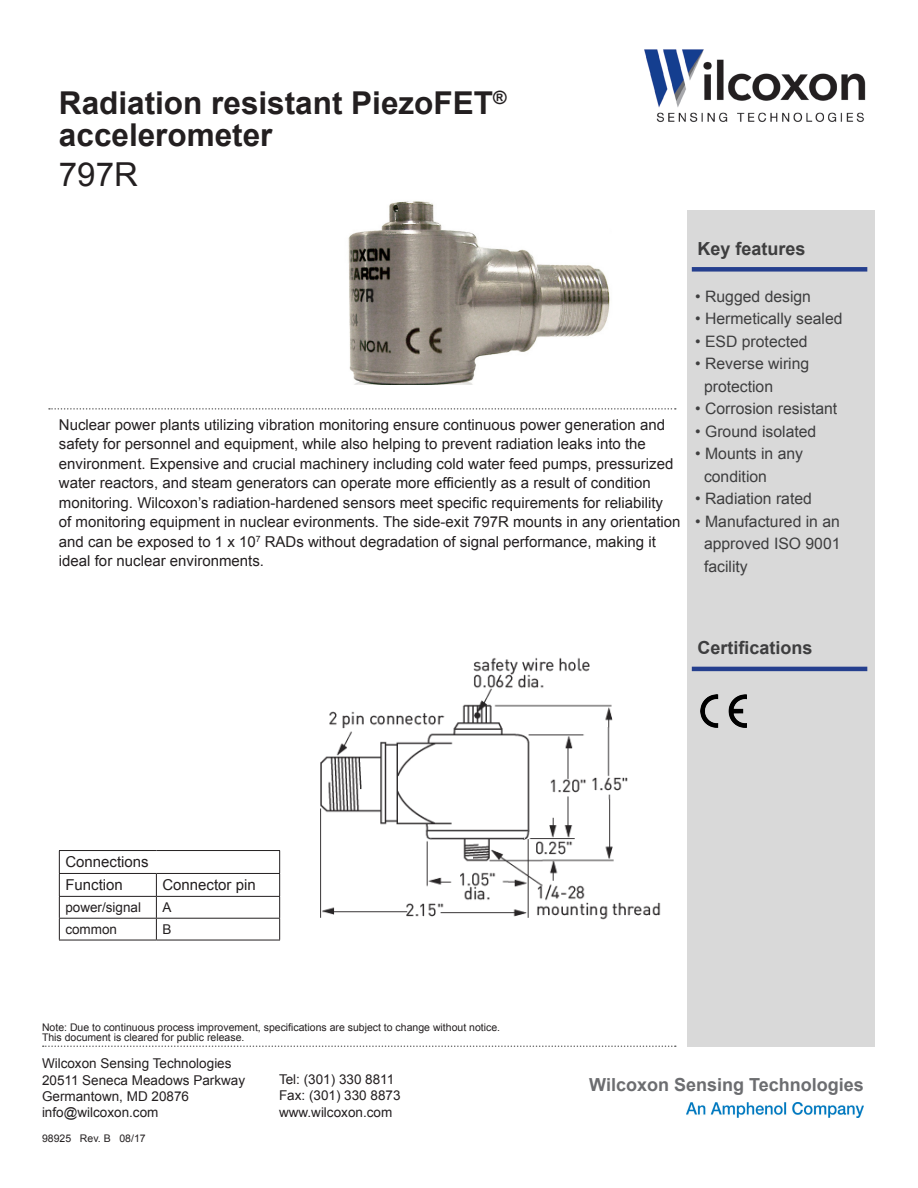
<style>
.page{position:relative;width:918px;height:1188px;background:#fff}
.page>*{position:absolute;margin:0;border:0;box-sizing:border-box;transform-origin:0 0}
.t1{font:33px "Arial";color:#231f20}
.t2{font:700 31.5px/31.5px "Arial";color:#231f20}
.t3{font:700 18px "Arial";color:#6c6d70}
.t4{font:700 18px "Arial";color:#3e3e3f}
.t5{font:15.75px/22.5px "Arial";color:#3e3e3f}
.t6{font:15px/19.5px "Arial";color:#231f20}
.t7{font:13.5px "Arial";color:#231f20}
.t8{font:10.5px "Arial";color:#231f20}
</style>
<div class="page">
<div style="left:687px;top:210px;width:187px;height:837px;background:#d9d9d9"></div>
<div style="left:692px;top:267px;width:175px;height:5px;background:#253f8e"></div>
<svg style="left:43px;top:1046px;width:633px;height:1px"></svg>
<svg style="left:49px;top:408px;width:627px;height:2px"></svg>
<hr style="left:692px;top:667px;width:175px;height:4px;background:#253f8e">
<img style="left:687px;top:1102px;width:177px;height:16px">
<hr style="left:59px;top:850px;width:97px;height:1px;background:#231f20">
<hr style="left:156px;top:850px;width:124px;height:1px;background:#231f20">
<hr style="left:59px;top:873px;width:97px;height:1px;background:#231f20">
<hr style="left:156px;top:873px;width:124px;height:1px;background:#231f20">
<hr style="left:59px;top:896px;width:97px;height:1px;background:#231f20">
<hr style="left:156px;top:896px;width:124px;height:1px;background:#231f20">
<hr style="left:59px;top:918px;width:97px;height:1px;background:#231f20">
<svg style="left:59px;top:851px;width:1px;height:89px"></svg>
<hr style="left:156px;top:918px;width:124px;height:1px;background:#231f20">
<svg style="left:156px;top:874px;width:1px;height:66px"></svg>
<svg style="left:279px;top:851px;width:1px;height:89px"></svg>
<hr style="left:59px;top:940px;width:97px;height:1px;background:#231f20">
<hr style="left:156px;top:940px;width:124px;height:1px;background:#231f20">
<img style="left:644px;top:49px;width:222px;height:73px">
<img style="left:320px;top:657px;width:341px;height:263px">
<img style="left:700px;top:694px;width:47px;height:33px">
<img style="left:348px;top:201px;width:262px;height:184px">
<p class="t2" style="left:59px;top:89px;width:449px">Radiation resistant PiezoFET<sup>® </sup>accelerometer</p>
<p class="t1" style="left:59px;top:153px;width:80px">797R</p>
<p class="t6" style="left:59px;top:415px;width:608px">Nuclear power plants utilizing vibration monitoring ensure continuous power generation and</p>
<p class="t6" style="left:59px;top:434px;width:588px">safety for personnel and equipment, while also helping to prevent radiation leaks into the</p>
<p class="t6" style="left:59px;top:454px;width:616px">environment. Expensive and crucial machinery including cold water feed pumps, pressurized</p>
<p class="t6" style="left:59px;top:473px;width:593px">water reactors, and steam generators can operate more efficiently as a result of condition</p>
<p class="t6" style="left:59px;top:493px;width:606px">monitoring. Wilcoxon’s radiation-hardened sensors meet specific requirements for reliability</p>
<p class="t6" style="left:59px;top:512px;width:623px">of monitoring equipment in nuclear evironments. The side-exit 797R mounts in any orientation and can be exposed to 1 x 10<sup>7</sup> RADs without degradation of signal performance, making it ideal for nuclear environments.</p>
<p class="t4" style="left:698px;top:236px;width:110px">Key features</p>
<p class="t5" style="left:695px;top:285px;width:117px">• Rugged design</p>
<p class="t5" style="left:695px;top:308px;width:149px">• Hermetically sealed</p>
<p class="t5" style="left:695px;top:330px;width:114px">• ESD protected</p>
<p class="t5" style="left:704px;top:353px;width:107px;text-indent:-9px">• Reverse wiring protection</p>
<p class="t5" style="left:695px;top:398px;width:144px">• Corrosion resistant</p>
<p class="t5" style="left:695px;top:420px;width:123px">• Ground isolated</p>
<p class="t5" style="left:704px;top:443px;width:101px;text-indent:-9px">• Mounts in any condition</p>
<p class="t5" style="left:695px;top:488px;width:118px">• Radiation rated</p>
<p class="t5" style="left:704px;top:510px;width:138px;text-align:justify;text-indent:-9px">• Manufactured in an approved ISO 9001 facility</p>
<p class="t4" style="left:698px;top:635px;width:117px">Certifications</p>
<p class="t6" style="left:65px;top:853px;width:85px">Connections</p>
<p class="t6" style="left:65px;top:876px;width:59px">Function</p>
<p class="t6" style="left:162px;top:876px;width:95px">Connector pin</p>
<p class="t7" style="left:65px;top:899px;width:77px">power/signal</p>
<p class="t7" style="left:162px;top:899px;width:11px">A</p>
<p class="t7" style="left:65px;top:920px;width:53px">common</p>
<p class="t7" style="left:162px;top:920px;width:11px">B</p>
<p class="t8" style="left:42px;top:1020px;width:460px">Note: Due to continuous process improvement, specifications are subject to change without notice.</p>
<p class="t8" style="left:42px;top:1030px;width:204px">This document is cleared for public release.</p>
<p class="t7" style="left:42px;top:1055px;width:191px">Wilcoxon Sensing Technologies</p>
<p class="t7" style="left:42px;top:1071px;width:205px">20511 Seneca Meadows Parkway</p>
<p class="t7" style="left:42px;top:1087px;width:149px">Germantown, MD 20876</p>
<p class="t7" style="left:42px;top:1103px;width:118px">info@wilcoxon.com</p>
<p class="t8" style="left:42px;top:1131px;width:105px">98925 Rev. B 08/17</p>
<p class="t7" style="left:279px;top:1071px;width:117px">Tel: (301) 330 8811</p>
<p class="t7" style="left:279px;top:1087px;width:123px">Fax: (301) 330 8873</p>
<p class="t7" style="left:279px;top:1103px;width:115px">www.wilcoxon.com</p>
<p class="t3" style="left:589px;top:1073px;width:276px">Wilcoxon Sensing Technologies</p>
</div>
